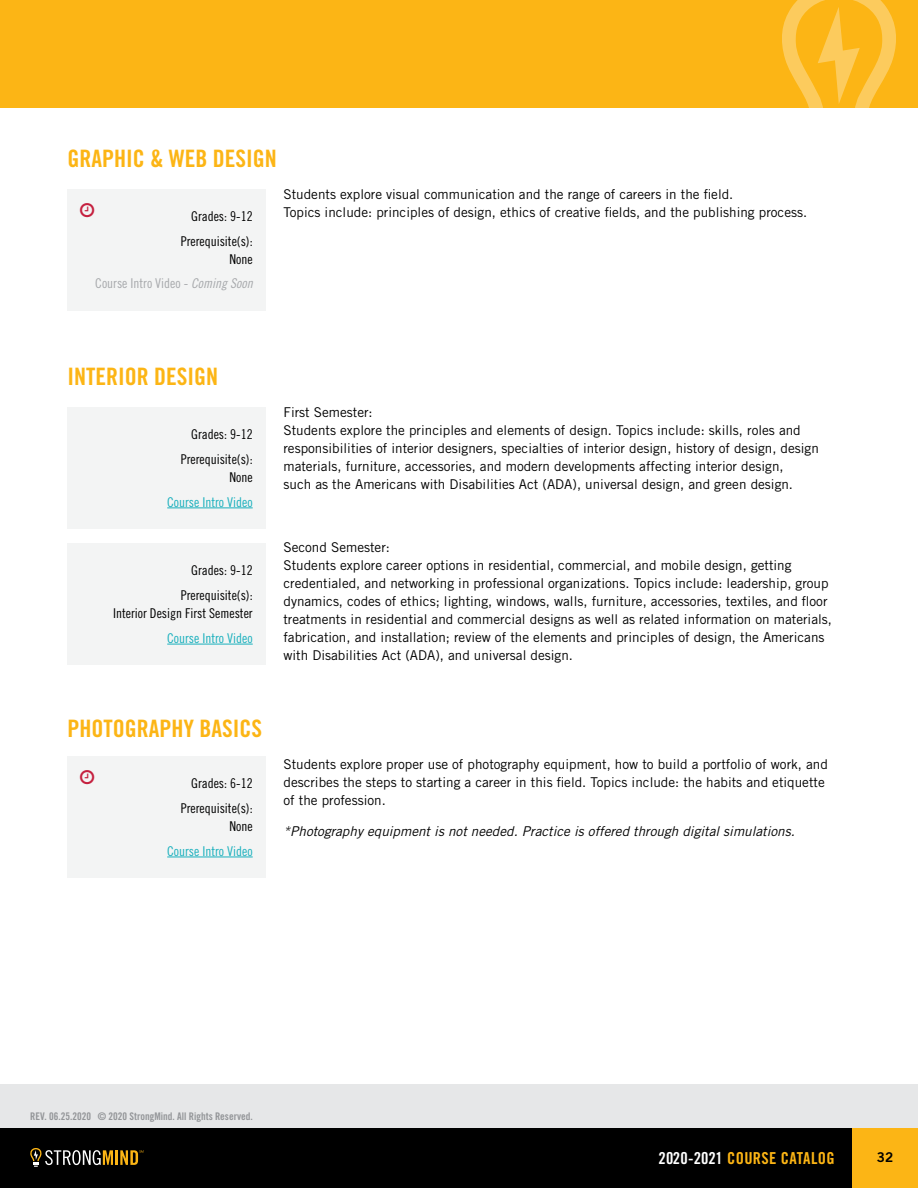
<style>
.page{position:relative;width:918px;height:1188px;background:#fff}
.page>*{position:absolute;margin:0;border:0;box-sizing:border-box;transform-origin:0 0}
.t1{font:24px "Trade Gothic LT Std Bd Cn 20";color:#fcb515}
.t2{font:16.5px "Trade Gothic LT Std Bd Cn 20";letter-spacing:.02em;color:#fcb515}
.t3{font:13.5px/18px "Trade Gothic LT Std";color:#000}
.t4{font:13.5px/24.8px "Trade Gothic LT Std Cn 18";color:#000;text-align:right}
.t5{font:italic 13.5px "Trade Gothic LT Std";color:#000}
.t6{font:13.5px "Trade Gothic LT Std Cn 18";color:#1ab0bd}
.t7{font:13.5px/24.8px "Trade Gothic LT Std Cn 18";color:#a7a9ac;text-align:right}
.t8{font:13.5px "Trade Gothic LT Std Bd 2";color:#000}
.t9{font:10.5px "Trade Gothic LT Std Bd Cn 20";color:#939598}
.s1{color:#000}
.s2{font-family:"Trade Gothic LT Std Cn 18 Obl"}
.s3{color:#fff}
</style>
<div class="page">
<div style="left:0;top:1084px;width:918px;height:45px;background:#e6e7e8"></div>
<div style="left:0;top:1129px;width:852px;height:59px;background:#000"></div>
<div style="left:852px;top:1129px;width:66px;height:59px;background:#fcb515"></div>
<hr style="left:115px;top:1150px;width:3px;height:15px;background:#fcb515">
<svg style="left:30px;top:1148px;width:83px;height:19px"></svg>
<svg style="left:120px;top:1150px;width:24px;height:15px"></svg>
<div style="left:0;top:0;width:918px;height:108px;background:#fcb515"></div>
<svg style="left:782px;top:0;width:114px;height:108px"></svg>
<div style="left:68px;top:189px;width:198px;height:121px;background:#f3f4f4"></div>
<div style="left:68px;top:407px;width:198px;height:122px;background:#f3f4f4"></div>
<hr style="left:167px;top:508px;width:86px;height:1px;background:#1ab0bd">
<div style="left:68px;top:543px;width:198px;height:122px;background:#f3f4f4"></div>
<hr style="left:167px;top:644px;width:86px;height:1px;background:#1ab0bd">
<div style="left:68px;top:756px;width:198px;height:122px;background:#f3f4f4"></div>
<hr style="left:167px;top:857px;width:86px;height:1px;background:#1ab0bd">
<h1 class="t1" style="left:68px;top:144px;width:211px">GRAPHIC &amp; WEB DESIGN</h1>
<p class="t4" style="left:181px;top:204px;width:73px">Grades: 9-12<br>Prerequisite(s):</p>
<p class="t7" style="left:95px;top:246px;width:159px"><span class="s1">None<br></span>Course Intro Video - <span class="s2">Coming Soon</span></p>
<p class="t3" style="left:284px;top:185px;width:525px">Students explore visual communication and the range of careers in the field.<br>Topics include: principles of design, ethics of creative fields, and the publishing process.</p>
<h1 class="t1" style="left:68px;top:362px;width:152px">INTERIOR DESIGN</h1>
<p class="t4" style="left:181px;top:422px;width:73px">Grades: 9-12<br>Prerequisite(s):</p>
<p class="t4" style="left:229px;top:464px;width:25px">None</p>
<p class="t6" style="left:167px;top:494px;width:87px">Course Intro Video</p>
<p class="t4" style="left:181px;top:558px;width:73px">Grades: 9-12<br>Prerequisite(s):</p>
<p class="t4" style="left:113px;top:601px;width:141px">Interior Design First Semester</p>
<p class="t6" style="left:167px;top:630px;width:87px">Course Intro Video</p>
<p class="t3" style="left:284px;top:403px;width:537px">First Semester:<br>Students explore the principles and elements of design. Topics include: skills, roles and responsibilities of interior designers, specialties of interior design, history of design, design materials, furniture, accessories, and modern developments affecting interior design,<br>such as the Americans with Disabilities Act (ADA), universal design, and green design.</p>
<p class="t3" style="left:284px;top:538px;width:550px">Second Semester:<br>Students explore career options in residential, commercial, and mobile design, getting credentialed, and networking in professional organizations. Topics include: leadership, group dynamics, codes of ethics; lighting, windows, walls, furniture, accessories, textiles, and floor treatments in residential and commercial designs as well as related information on materials, fabrication, and installation; review of the elements and principles of design, the Americans with Disabilities Act (ADA), and universal design.</p>
<h1 class="t1" style="left:68px;top:714px;width:196px">PHOTOGRAPHY BASICS</h1>
<p class="t4" style="left:181px;top:771px;width:73px">Grades: 6-12<br>Prerequisite(s):</p>
<p class="t4" style="left:229px;top:814px;width:25px">None</p>
<p class="t6" style="left:167px;top:843px;width:87px">Course Intro Video</p>
<p class="t3" style="left:284px;top:755px;width:546px">Students explore proper use of photography equipment, how to build a portfolio of work, and describes the steps to starting a career in this field. Topics include: the habits and etiquette of the profession.</p>
<p class="t5" style="left:284px;top:823px;width:513px">*Photography equipment is not needed. Practice is offered through digital simulations.</p>
<p class="t9" style="left:30px;top:1110px;width:224px">REV. 06.25.2020 © 2020 StrongMind. All Rights Reserved.</p>
<p class="t2" style="left:658px;top:1148px;width:178px"><span class="s3">2020-2021</span> COURSE CATALOG</p>
<p class="t8" style="left:877px;top:1148px;width:18px">32</p>
</div>
